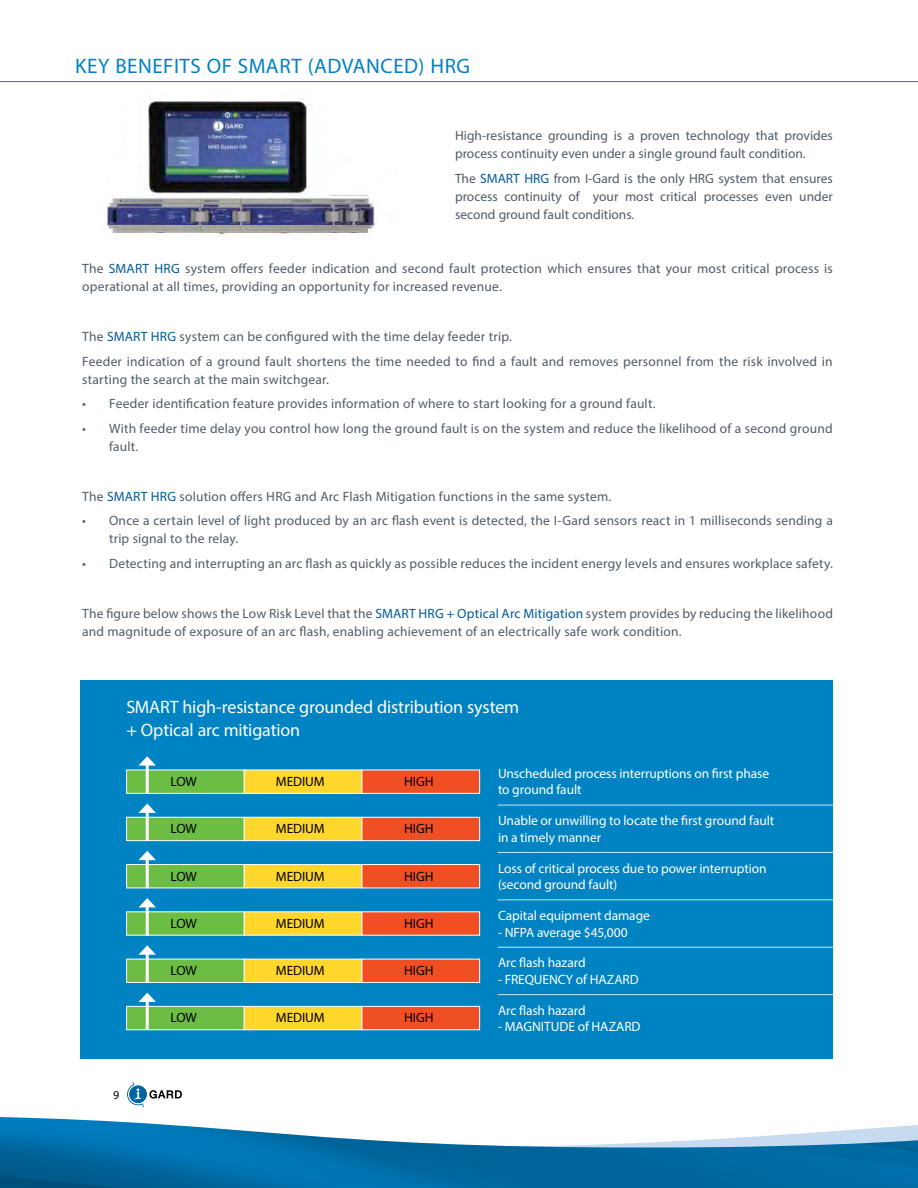
<style>
.page{position:relative;width:918px;height:1188px;background:#fff}
.page>*{position:absolute;margin:0;border:0;box-sizing:border-box;transform-origin:0 0}
.Subhead_Blue{font:21px "Myriad Pro";letter-spacing:.025em;color:#0081c6}
.small_head{font:18px "Myriad Pro";letter-spacing:-.01em;color:#fff}
.blue_para_at_top{font:13.5px/18px "Myriad Pro";letter-spacing:.01em;color:#515b67}
.t1{font:13.5px/16.5px "Myriad Pro";letter-spacing:-.005em;color:#fff}
.t2{font:13.5px "Myriad Pro";letter-spacing:-.005em;color:#000}
.t3{font:12px "Myriad Pro";color:#000}
.s1{color:#005a9b}
</style>
<div class="page">
<svg style="left:127px;top:1082px;width:55px;height:25px"></svg>
<img style="left:0;top:1117px;width:918px;height:71px">
<hr style="left:0;top:81px;width:918px;height:1px;background:#0081c6">
<img style="left:104px;top:101px;width:271px;height:134px">
<div style="left:81px;top:680px;width:752px;height:379px;background:#0083c2"></div>
<div style="left:126px;top:770px;width:119px;height:24px;background:#6bbd44;border:1px solid #fff"></div>
<div style="left:244px;top:770px;width:118px;height:24px;background:#ffd62b;border:1px solid #fff"></div>
<div style="left:362px;top:770px;width:118px;height:24px;background:#f04e23;border:1px solid #fff"></div>
<div style="left:126px;top:817px;width:119px;height:24px;background:#6bbd44;border:1px solid #fff"></div>
<div style="left:244px;top:817px;width:118px;height:24px;background:#ffd62b;border:1px solid #fff"></div>
<div style="left:362px;top:817px;width:118px;height:24px;background:#f04e23;border:1px solid #fff"></div>
<div style="left:126px;top:864px;width:119px;height:24px;background:#6bbd44;border:1px solid #fff"></div>
<div style="left:244px;top:864px;width:118px;height:24px;background:#ffd62b;border:1px solid #fff"></div>
<div style="left:362px;top:864px;width:118px;height:24px;background:#f04e23;border:1px solid #fff"></div>
<div style="left:126px;top:911px;width:119px;height:25px;background:#6bbd44"></div>
<div style="left:244px;top:911px;width:118px;height:25px;background:#ffd62b"></div>
<div style="left:362px;top:911px;width:118px;height:25px;background:#f04e23"></div>
<div style="left:126px;top:959px;width:119px;height:24px;background:#6bbd44;border:1px solid #fff"></div>
<div style="left:244px;top:959px;width:118px;height:24px;background:#ffd62b;border:1px solid #fff"></div>
<div style="left:362px;top:959px;width:118px;height:24px;background:#f04e23;border:1px solid #fff"></div>
<div style="left:126px;top:1006px;width:119px;height:24px;background:#6bbd44;border:1px solid #fff"></div>
<div style="left:244px;top:1006px;width:118px;height:24px;background:#ffd62b;border:1px solid #fff"></div>
<div style="left:362px;top:1006px;width:118px;height:24px;background:#f04e23;border:1px solid #fff"></div>
<hr style="left:146px;top:763px;width:3px;height:31px;background:#fff">
<svg style="left:138px;top:756px;width:18px;height:10px"></svg>
<hr style="left:146px;top:952px;width:3px;height:31px;background:#fff">
<svg style="left:138px;top:945px;width:18px;height:10px"></svg>
<hr style="left:146px;top:810px;width:3px;height:31px;background:#fff">
<svg style="left:138px;top:803px;width:18px;height:10px"></svg>
<hr style="left:146px;top:999px;width:3px;height:31px;background:#fff">
<svg style="left:138px;top:993px;width:18px;height:9px"></svg>
<hr style="left:146px;top:857px;width:3px;height:31px;background:#fff">
<svg style="left:138px;top:851px;width:18px;height:9px"></svg>
<hr style="left:146px;top:905px;width:3px;height:31px;background:#fff">
<svg style="left:139px;top:898px;width:17px;height:9px"></svg>
<hr style="left:498px;top:805px;width:407px;height:1px;background:#fff">
<hr style="left:498px;top:852px;width:407px;height:1px;background:#fff">
<hr style="left:498px;top:899px;width:407px;height:1px;background:#fff">
<hr style="left:498px;top:947px;width:407px;height:1px;background:#fff">
<hr style="left:498px;top:994px;width:407px;height:1px;background:#fff">
<p class="Subhead_Blue" style="left:75px;top:53px;width:396px">KEY BENEFITS OF SMART (ADVANCED) HRG</p>
<p class="blue_para_at_top" style="left:455px;top:127px;width:379px">High-resistance grounding is a proven technology that provides process continuity even under a single ground fault condition.</p>
<p class="blue_para_at_top" style="left:455px;top:169px;width:379px;text-align:justify">The <span class="s1">SMART HRG</span> from I-Gard is the only HRG system that ensures process continuity of your most critical processes even under second ground fault conditions.</p>
<p class="blue_para_at_top" style="left:82px;top:260px;width:752px">The <span class="s1">SMART HRG</span> system offers feeder indication and second fault protection which ensures that your most critical process is operational at all times, providing an opportunity for increased revenue.</p>
<p class="blue_para_at_top" style="left:82px;top:327px;width:431px">The <span class="s1">SMART HRG</span> system can be configured with the time delay feeder trip.</p>
<p class="blue_para_at_top" style="left:82px;top:352px;width:752px">Feeder indication of a ground fault shortens the time needed to find a fault and removes personnel from the risk involved in starting the search at the main switchgear.</p>
<p class="blue_para_at_top" style="left:82px;top:395px;width:575px">• Feeder identification feature provides information of where to start looking for a ground fault.</p>
<p class="blue_para_at_top" style="left:109px;top:419px;width:725px;text-indent:-27px">• With feeder time delay you control how long the ground fault is on the system and reduce the likelihood of a second ground fault.</p>
<p class="blue_para_at_top" style="left:82px;top:487px;width:531px">The <span class="s1">SMART HRG</span> solution offers HRG and Arc Flash Mitigation functions in the same system.</p>
<p class="blue_para_at_top" style="left:109px;top:512px;width:725px;text-indent:-27px">• Once a certain level of light produced by an arc flash event is detected, the I-Gard sensors react in 1 milliseconds sending a trip signal to the relay.</p>
<p class="blue_para_at_top" style="left:82px;top:554px;width:752px">• Detecting and interrupting an arc flash as quickly as possible reduces the incident energy levels and ensures workplace safety.</p>
<p class="blue_para_at_top" style="left:82px;top:604px;width:752px">The figure below shows the Low Risk Level that the <span class="s1">SMART HRG + Optical Arc Mitigation</span> system provides by reducing the likelihood and magnitude of exposure of an arc flash, enabling achievement of an electrically safe work condition.</p>
<p class="small_head" style="left:126px;top:695px;width:394px">SMART high-resistance grounded distribution system</p>
<p class="small_head" style="left:126px;top:719px;width:175px">+ Optical arc mitigation</p>
<p class="t1" style="left:498px;top:765px;width:273px">Unscheduled process interruptions on first phase to ground fault</p>
<p class="t1" style="left:498px;top:812px;width:278px">Unable or unwilling to locate the first ground fault in a timely manner</p>
<p class="t1" style="left:498px;top:860px;width:270px">Loss of critical process due to power interruption (second ground fault)</p>
<p class="t1" style="left:498px;top:907px;width:153px">Capital equipment damage</p>
<p class="t1" style="left:498px;top:924px;width:131px">- NFPA average $45,000</p>
<p class="t1" style="left:498px;top:954px;width:89px">Arc flash hazard</p>
<p class="t1" style="left:498px;top:971px;width:142px">- FREQUENCY of HAZARD</p>
<p class="t1" style="left:498px;top:1002px;width:89px">Arc flash hazard</p>
<p class="t1" style="left:498px;top:1018px;width:144px">- MAGNITUDE of HAZARD</p>
<p class="t2" style="left:171px;top:773px;width:28px">LOW</p>
<p class="t2" style="left:276px;top:773px;width:50px">MEDIUM</p>
<p class="t2" style="left:404px;top:773px;width:31px">HIGH</p>
<p class="t2" style="left:171px;top:821px;width:28px">LOW</p>
<p class="t2" style="left:276px;top:821px;width:50px">MEDIUM</p>
<p class="t2" style="left:404px;top:821px;width:31px">HIGH</p>
<p class="t2" style="left:171px;top:868px;width:28px">LOW</p>
<p class="t2" style="left:276px;top:868px;width:50px">MEDIUM</p>
<p class="t2" style="left:404px;top:868px;width:31px">HIGH</p>
<p class="t2" style="left:171px;top:915px;width:28px">LOW</p>
<p class="t2" style="left:276px;top:915px;width:50px">MEDIUM</p>
<p class="t2" style="left:404px;top:915px;width:31px">HIGH</p>
<p class="t2" style="left:171px;top:962px;width:28px">LOW</p>
<p class="t2" style="left:276px;top:962px;width:50px">MEDIUM</p>
<p class="t2" style="left:404px;top:962px;width:31px">HIGH</p>
<p class="t2" style="left:171px;top:1010px;width:28px">LOW</p>
<p class="t2" style="left:276px;top:1010px;width:50px">MEDIUM</p>
<p class="t2" style="left:404px;top:1010px;width:31px">HIGH</p>
<p class="t3" style="left:113px;top:1088px;width:8px">9</p>
</div>
